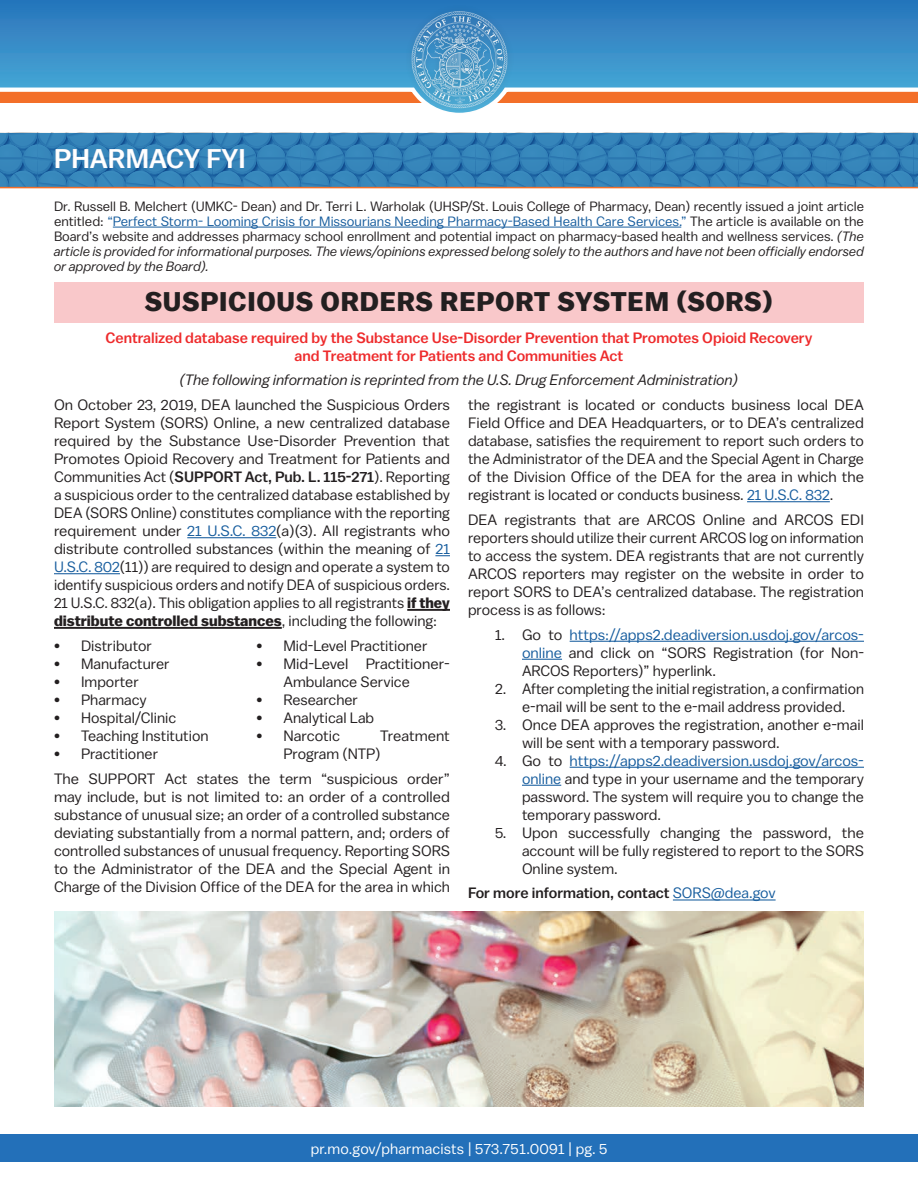
<style>
.page{position:relative;width:918px;height:1188px;background:#fff}
.page>*{position:absolute;margin:0;border:0;box-sizing:border-box;transform-origin:0 0}
.Article_Header{font:700 27px "Balto";letter-spacing:.025em;color:#231f20}
.t1{font:500 27px "Balto";color:#fff}
.Body_Text{font:15px/18px "Balto";color:#231f20;text-align:justify}
.Body_Text-2{font:500 15px/18px "Balto";color:#ee2b2c;text-align:center}
.Body_Text-3{font:italic 15px "Balto";color:#231f20}
.t2{font:15px "Balto";letter-spacing:.01em;color:#fff}
.Body_Text-4{font:500 15px "Balto";color:#231f20}
.Body_Text-5{font:13.5px/15px "Balto";color:#231f20;text-align:justify}
.s1{color:#175d9e}
.s2{font-style:italic}
.s3{font-weight:500}
.s4{font-weight:700}
.s5{font-weight:400;color:#175d9e}
</style>
<div class="page">
<div style="left:0;top:1134px;width:918px;height:27px;background:#2370b9"></div>
<svg style="left:0;top:0;width:918px;height:103px;background:#538eb8"></svg>
<div style="left:404px;top:3px;width:111px;height:113px;background:#231f20;opacity:.33"></div>
<img style="left:410px;top:10px;width:99px;height:99px">
<svg style="left:0;top:133px;width:918px;height:54px;background:#3280b5"></svg>
<hr style="left:0;top:187px;width:918px;height:1px;background:#f36f29">
<hr style="left:113px;top:227px;width:568px;height:1px;background:#175d9e">
<div style="left:54px;top:283px;width:810px;height:40px;background:#f9c8ca"></div>
<hr style="left:187px;top:537px;width:89px;height:1px;background:#175d9e">
<svg style="left:435px;top:555px;width:15px;height:1px"></svg>
<hr style="left:54px;top:573px;width:66px;height:1px;background:#175d9e">
<hr style="left:407px;top:609px;width:43px;height:2px;background:#231f20">
<hr style="left:54px;top:627px;width:228px;height:2px;background:#231f20">
<hr style="left:747px;top:501px;width:83px;height:1px;background:#175d9e">
<hr style="left:570px;top:641px;width:294px;height:1px;background:#175d9e">
<hr style="left:522px;top:659px;width:40px;height:1px;background:#175d9e">
<hr style="left:570px;top:767px;width:294px;height:1px;background:#175d9e">
<hr style="left:522px;top:785px;width:39px;height:1px;background:#175d9e">
<hr style="left:673px;top:899px;width:103px;height:2px;background:#175d9e">
<img style="left:54px;top:911px;width:810px;height:196px">
<p class="t1" style="left:54px;top:142px;width:193px">PHARMACY FYI</p>
<p class="Body_Text-5" style="left:54px;top:198px;width:812px">Dr. Russell B. Melchert (UMKC- Dean) and Dr. Terri L. Warholak (UHSP/St. Louis College of Pharmacy, Dean) recently issued a joint article entitled: <span class="s1">“Perfect Storm- Looming Crisis for Missourians Needing Pharmacy-Based Health Care Services.”</span> The article is available on the Board’s website and addresses pharmacy school enrollment and potential impact on pharmacy-based health and wellness services. <span class="s2">(The article is provided for informational purposes. The views/opinions expressed belong solely to the authors and have not been officially endorsed or approved by the Board).</span></p>
<p class="Article_Header" style="left:145px;top:286px;width:630px">SUSPICIOUS ORDERS REPORT SYSTEM (SORS)</p>
<p class="Body_Text-2" style="left:106px;top:328px;width:708px">Centralized database required by the Substance Use-Disorder Prevention that Promotes Opioid Recovery and Treatment for Patients and Communities Act</p>
<p class="Body_Text-3" style="left:180px;top:371px;width:560px">(The following information is reprinted from the U.S. Drug Enforcement Administration)</p>
<p class="Body_Text" style="left:54px;top:396px;width:398px">On October 23, 2019, DEA launched the Suspicious Orders Report System (SORS) Online, a new centralized database required by the Substance Use-Disorder Prevention that Promotes Opioid Recovery and Treatment for Patients and Communities Act (<span class="s3">SUPPORT Act, Pub. L. 115-271</span>). Reporting a suspicious order to the centralized database established by DEA (SORS Online) constitutes compliance with the reporting requirement under <span class="s1">21 U.S.C. 832</span>(a)(3). All registrants who distribute controlled substances (within the meaning of <span class="s1">21<br>U.S.C. 802</span>(11)) are required to design and operate a system to identify suspicious orders and notify DEA of suspicious orders.<br>21 U.S.C. 832(a). This obligation applies to all registrants <span class="s4">if they distribute controlled substances</span>, including the following:</p>
<p class="Body_Text" style="left:54px;top:636px;width:100px">• Distributor</p>
<p class="Body_Text" style="left:54px;top:654px;width:117px">• Manufacturer</p>
<p class="Body_Text" style="left:54px;top:672px;width:86px">• Importer</p>
<p class="Body_Text" style="left:54px;top:690px;width:94px">• Pharmacy</p>
<p class="Body_Text" style="left:54px;top:708px;width:124px">• Hospital/Clinic</p>
<p class="Body_Text" style="left:54px;top:726px;width:156px">• Teaching Institution</p>
<p class="Body_Text" style="left:54px;top:744px;width:106px">• Practitioner</p>
<p class="Body_Text" style="left:468px;top:396px;width:398px">the registrant is located or conducts business local DEA Field Office and DEA Headquarters, or to DEA’s centralized database, satisfies the requirement to report such orders to the Administrator of the DEA and the Special Agent in Charge of the Division Office of the DEA for the area in which the registrant is located or conducts business. <span class="s1">21 U.S.C. 832</span>.</p>
<p class="Body_Text" style="left:468px;top:510px;width:398px">DEA registrants that are ARCOS Online and ARCOS EDI reporters should utilize their current ARCOS log on information to access the system. DEA registrants that are not currently ARCOS reporters may register on the website in order to report SORS to DEA’s centralized database. The registration process is as follows:</p>
<p class="Body_Text" style="left:522px;top:625px;width:344px;text-indent:-27px">1. Go to <span class="s1">https://apps2.deadiversion.usdoj.gov/arcos&shy;online</span> and click on “SORS Registration (for Non-ARCOS Reporters)” hyperlink.</p>
<p class="Body_Text" style="left:495px;top:679px;width:371px;text-align:center">2. After completing the initial registration, a confirmation e-mail will be sent to the e-mail address provided.</p>
<p class="Body_Text" style="left:522px;top:715px;width:344px;text-indent:-27px">3. Once DEA approves the registration, another e-mail will be sent with a temporary password.</p>
<p class="Body_Text" style="left:522px;top:751px;width:344px;text-indent:-27px">4. Go to <span class="s1">https://apps2.deadiversion.usdoj.gov/arcos&shy;online</span> and type in your username and the temporary password. The system will require you to change the temporary password.</p>
<p class="Body_Text" style="left:522px;top:823px;width:343px;text-indent:-27px">5. Upon successfully changing the password, the account will be fully registered to report to the SORS Online system.</p>
<p class="Body_Text-4" style="left:468px;top:884px;width:309px">For more information, contact <span class="s5">SORS@dea.gov</span></p>
<p class="Body_Text" style="left:256px;top:636px;width:173px">• Mid-Level Practitioner</p>
<p class="Body_Text" style="left:284px;top:654px;width:168px;text-indent:-27px">• Mid-Level Practitioner-<br>Ambulance Service</p>
<p class="Body_Text" style="left:256px;top:690px;width:103px">• Researcher</p>
<p class="Body_Text" style="left:256px;top:708px;width:119px">• Analytical Lab</p>
<p class="Body_Text" style="left:256px;top:726px;width:85px">• Narcotic</p>
<p class="Body_Text" style="left:284px;top:726px;width:168px;text-indent:97px">Treatment<br>Program (NTP)</p>
<p class="Body_Text" style="left:54px;top:769px;width:398px">The SUPPORT Act states the term “suspicious order” may include, but is not limited to: an order of a controlled substance of unusual size; an order of a controlled substance deviating substantially from a normal pattern, and; orders of controlled substances of unusual frequency. Reporting SORS to the Administrator of the DEA and the Special Agent in Charge of the Division Office of the DEA for the area in which</p>
<p class="t2" style="left:311px;top:1139px;width:298px">pr.mo.gov/pharmacists | 573.751.0091 | pg. 5</p>
</div>
